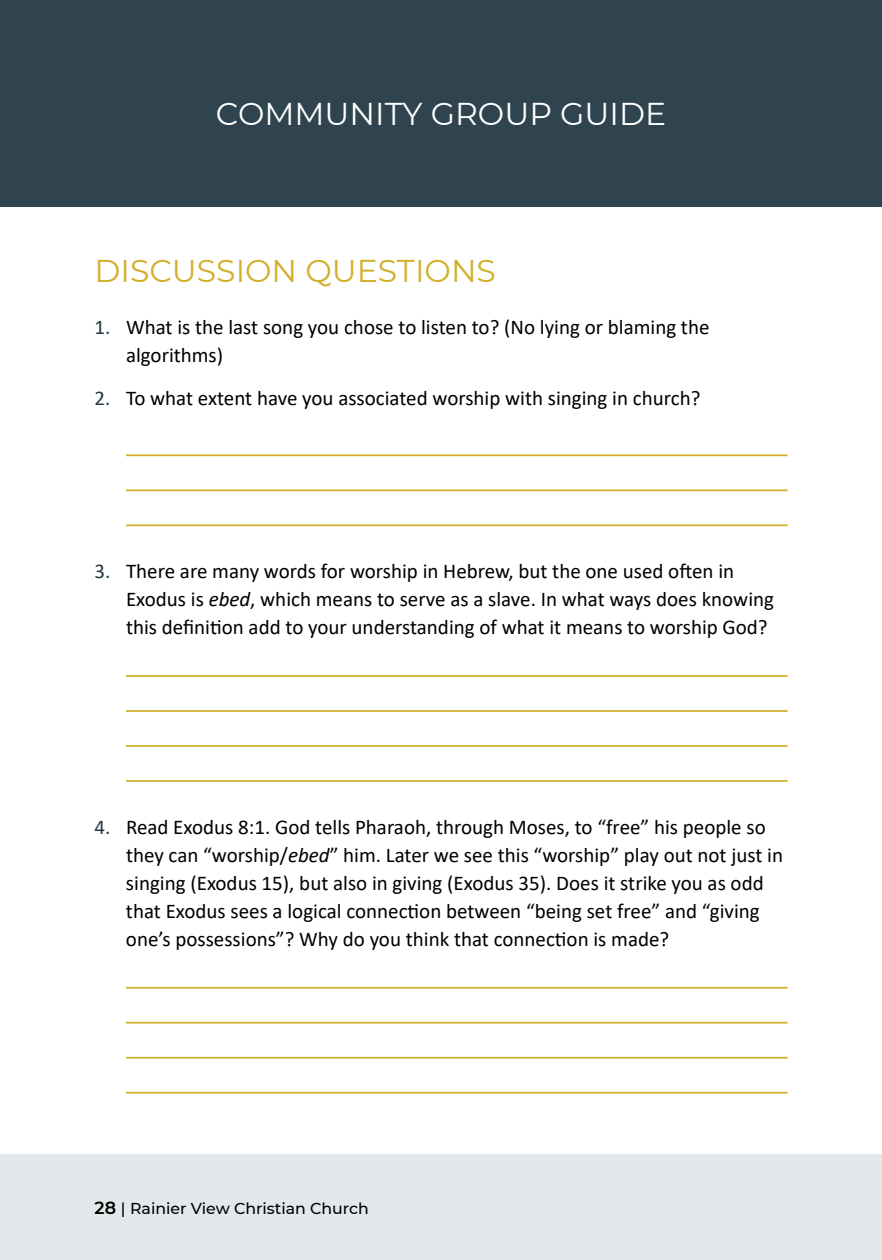
<style>
.page{position:relative;width:882px;height:1260px;background:#fff}
.page>*{position:absolute;margin:0;border:0;box-sizing:border-box;transform-origin:0 0}
.t1{font:31.5px "Montserrat";color:#d2af2b}
.t2{font:31.5px "Montserrat";color:#fff}
.t3{font:21px/28px "Calibri";color:#000}
.t4{font:500 15.75px "Montserrat";color:#000}
.s1{color:#243842}
.s2{font-style:italic}
.s3{font-weight:600;font-size:17.5px}
</style>
<div class="page">
<div style="left:0;top:1154px;width:882px;height:106px;background:#e4e8eb"></div>
<div style="left:0;top:0;width:882px;height:207px;background:#2f444e"></div>
<hr style="left:126px;top:454px;width:662px;height:2px;background:#d2af2b">
<hr style="left:126px;top:489px;width:662px;height:2px;background:#d2af2b">
<hr style="left:126px;top:524px;width:662px;height:2px;background:#d2af2b">
<hr style="left:126px;top:675px;width:662px;height:2px;background:#d2af2b">
<hr style="left:126px;top:710px;width:662px;height:2px;background:#d2af2b">
<hr style="left:126px;top:745px;width:662px;height:2px;background:#d2af2b">
<hr style="left:126px;top:780px;width:662px;height:2px;background:#d2af2b">
<hr style="left:126px;top:987px;width:662px;height:2px;background:#d2af2b">
<hr style="left:126px;top:1022px;width:662px;height:2px;background:#d2af2b">
<hr style="left:126px;top:1057px;width:662px;height:2px;background:#d2af2b">
<hr style="left:126px;top:1092px;width:662px;height:2px;background:#d2af2b">
<h1 class="t2" style="left:216px;top:92px;width:452px">COMMUNITY GROUP GUIDE</h1>
<h1 class="t1" style="left:94px;top:249px;width:403px">DISCUSSION QUESTIONS</h1>
<p class="t3" style="left:126px;top:312px;width:585px;text-indent:-32px"><span class="s1">1.</span> What is the last song you chose to listen to? (No lying or blaming the algorithms)</p>
<p class="t3" style="left:94px;top:384px;width:608px"><span class="s1">2.</span> To what extent have you associated worship with singing in church?</p>
<p class="t3" style="left:126px;top:556px;width:650px;text-indent:-32px"><span class="s1">3.</span> There are many words for worship in Hebrew, but the one used often in<br>Exodus is <span class="s2">ebed</span>, which means to serve as a slave. In what ways does knowing this definition add to your understanding of what it means to worship God?</p>
<p class="t3" style="left:126px;top:812px;width:659px;text-indent:-31px"><span class="s1">4.</span> Read Exodus 8:1. God tells Pharaoh, through Moses, to “free” his people so they can “worship/<span class="s2">ebed</span>” him. Later we see this “worship” play out not just in singing (Exodus 15), but also in giving (Exodus 35). Does it strike you as odd that Exodus sees a logical connection between “being set free” and “giving one’s possessions”? Why do you think that connection is made?</p>
<p class="t4" style="left:94px;top:1197px;width:276px"><span class="s3">28</span> | Rainier View Christian Church</p>
</div>
